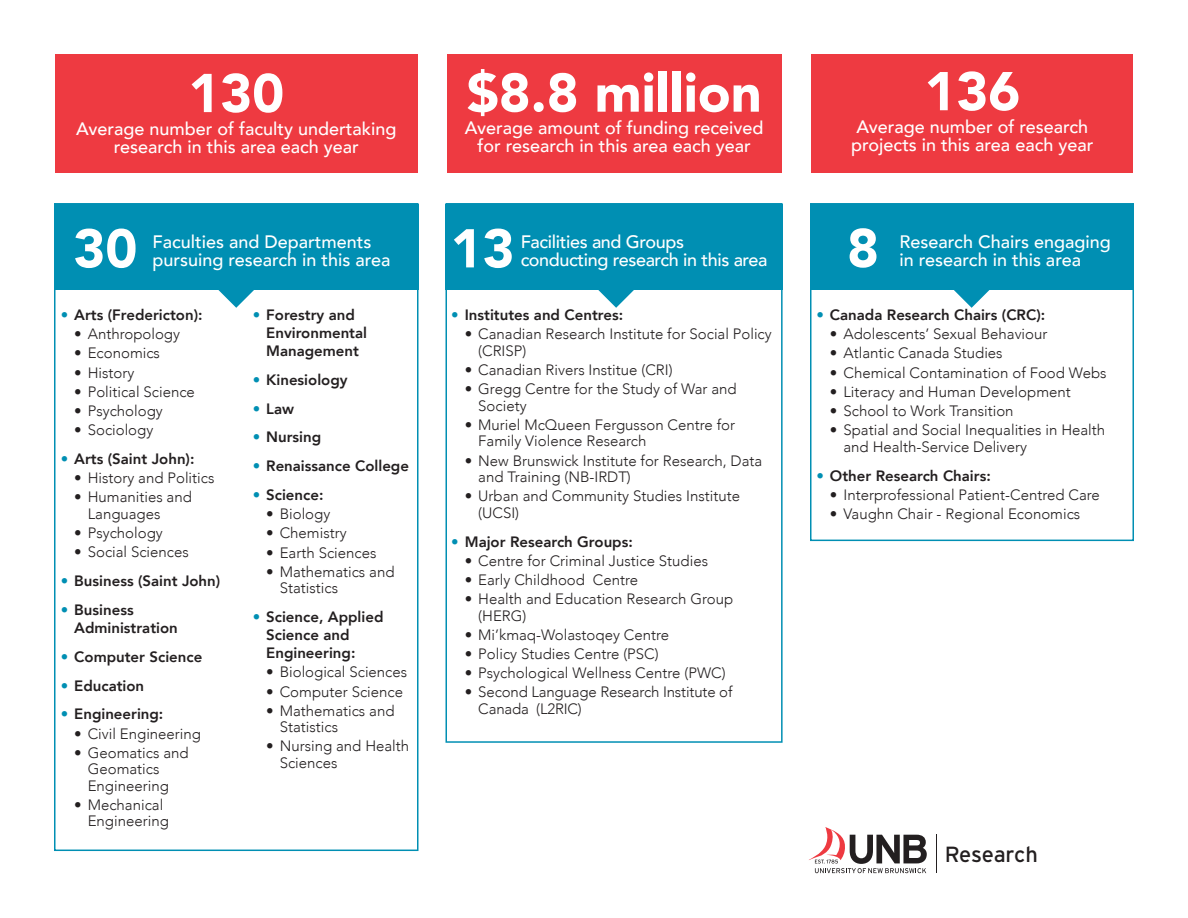
<style>
.page{position:relative;width:1188px;height:918px;background:#fff}
.page>*{position:absolute;margin:0;border:0;box-sizing:border-box;transform-origin:0 0}
.t1{font:900 54px "Avenir";color:#fff}
.t2{font:21.9px "Interstate";letter-spacing:-.01em;color:#231f20}
.t3{font:500 18px/18px "Avenir";color:#fff}
.t4{font:500 18px/18px "Avenir";letter-spacing:-.02em;color:#fff}
.t5{font:300 15px/16.5px "Avenir";color:#231f20}
.t6{font:800 15px/18px "Avenir";color:#231f20}
.s1{color:#008fb3}
</style>
<div class="page">
<svg style="left:809px;top:827px;width:118px;height:46px"></svg>
<hr style="left:936px;top:835px;width:1px;height:38px;background:#231f20">
<div style="left:54px;top:203px;width:364px;height:648px;border:2px solid #008fb3"></div>
<div style="left:446px;top:203px;width:337px;height:540px;border:2px solid #008fb3"></div>
<div style="left:810px;top:203px;width:324px;height:338px;border:2px solid #008fb3"></div>
<div style="left:54px;top:204px;width:364px;height:86px;background:#008fb3"></div>
<div style="left:446px;top:204px;width:337px;height:86px;background:#008fb3"></div>
<div style="left:810px;top:204px;width:324px;height:86px;background:#008fb3"></div>
<svg style="left:218px;top:290px;width:36px;height:18px"></svg>
<svg style="left:598px;top:290px;width:36px;height:18px"></svg>
<svg style="left:954px;top:290px;width:36px;height:18px"></svg>
<div style="left:55px;top:54px;width:363px;height:118px;background:#ee3a41"></div>
<div style="left:447px;top:54px;width:335px;height:118px;background:#ee3a41"></div>
<div style="left:811px;top:54px;width:322px;height:118px;background:#ee3a41"></div>
<h1 class="t1" style="left:188px;top:58px;width:97px">130</h1>
<p class="t3" style="left:76px;top:120px;width:322px;text-align:center">Average number of faculty undertaking research in this area each year</p>
<h1 class="t1" style="left:467px;top:58px;width:296px">$8.8 million</h1>
<p class="t3" style="left:465px;top:119px;width:300px;text-align:center">Average amount of funding received for research in this area each year</p>
<h1 class="t1" style="left:924px;top:56px;width:97px">136</h1>
<p class="t3" style="left:851px;top:118px;width:244px">Average number of research projects in this area each year</p>
<h1 class="t1" style="left:73px;top:213px;width:65px">30</h1>
<h1 class="t1" style="left:451px;top:213px;width:65px">13</h1>
<h1 class="t1" style="left:847px;top:213px;width:33px">8</h1>
<p class="t3" style="left:152px;top:234px;width:240px">Faculties and Departments pursuing research in this area</p>
<p class="t4" style="left:521px;top:234px;width:248px">Facilities and Groups conducting research in this area</p>
<p class="t3" style="left:900px;top:234px;width:213px">Research Chairs engaging in research in this area</p>
<p class="t6" style="left:61px;top:306px;width:143px"><span class="s1">•</span> Arts (Fredericton):</p>
<p class="t5" style="left:74px;top:326px;width:107px">• Anthropology</p>
<p class="t5" style="left:74px;top:345px;width:87px">• Economics</p>
<p class="t5" style="left:74px;top:365px;width:62px">• History</p>
<p class="t5" style="left:74px;top:384px;width:122px">• Political Science</p>
<p class="t5" style="left:74px;top:403px;width:90px">• Psychology</p>
<p class="t5" style="left:74px;top:422px;width:81px">• Sociology</p>
<p class="t6" style="left:61px;top:450px;width:135px"><span class="s1">•</span> Arts (Saint John):</p>
<p class="t5" style="left:74px;top:470px;width:142px">• History and Politics</p>
<p class="t5" style="left:88px;top:489px;width:106px;text-indent:-14px">• Humanities and<br>Languages</p>
<p class="t5" style="left:74px;top:525px;width:90px">• Psychology</p>
<p class="t5" style="left:74px;top:544px;width:116px">• Social Sciences</p>
<p class="t6" style="left:61px;top:572px;width:161px"><span class="s1">•</span> Business (Saint John)</p>
<p class="t6" style="left:74px;top:601px;width:105px;text-indent:-14px"><span class="s1">•</span> Business<br>Administration</p>
<p class="t6" style="left:61px;top:648px;width:143px"><span class="s1">•</span> Computer Science</p>
<p class="t6" style="left:61px;top:677px;width:85px"><span class="s1">•</span> Education</p>
<p class="t6" style="left:61px;top:706px;width:104px"><span class="s1">•</span> Engineering:</p>
<p class="t5" style="left:74px;top:726px;width:128px">• Civil Engineering</p>
<p class="t5" style="left:88px;top:745px;width:102px;text-indent:-14px">• Geomatics and<br>Geomatics<br>Engineering</p>
<p class="t5" style="left:88px;top:797px;width:83px;text-indent:-14px">• Mechanical<br>Engineering</p>
<p class="t6" style="left:266px;top:306px;width:102px;text-indent:-14px"><span class="s1">•</span> Forestry and<br>Environmental<br>Management</p>
<p class="t6" style="left:253px;top:371px;width:96px"><span class="s1">•</span> Kinesiology</p>
<p class="t6" style="left:253px;top:400px;width:43px"><span class="s1">•</span> Law</p>
<p class="t6" style="left:253px;top:429px;width:70px"><span class="s1">•</span> Nursing</p>
<p class="t6" style="left:253px;top:457px;width:158px"><span class="s1">•</span> Renaissance College</p>
<p class="t6" style="left:253px;top:486px;width:72px"><span class="s1">•</span> Science:</p>
<p class="t5" style="left:266px;top:506px;width:66px">• Biology</p>
<p class="t5" style="left:266px;top:525px;width:82px">• Chemistry</p>
<p class="t5" style="left:266px;top:545px;width:112px">• Earth Sciences</p>
<p class="t5" style="left:280px;top:564px;width:116px;text-indent:-14px">• Mathematics and<br>Statistics</p>
<p class="t6" style="left:266px;top:608px;width:119px;text-indent:-14px"><span class="s1">•</span> Science, Applied<br>Science and<br>Engineering:</p>
<p class="t5" style="left:266px;top:664px;width:143px">• Biological Sciences</p>
<p class="t5" style="left:266px;top:684px;width:138px">• Computer Science</p>
<p class="t5" style="left:280px;top:703px;width:116px;text-indent:-14px">• Mathematics and<br>Statistics</p>
<p class="t5" style="left:280px;top:738px;width:131px;text-indent:-14px">• Nursing and Health<br>Sciences</p>
<p class="t6" style="left:451px;top:306px;width:173px"><span class="s1">•</span> Institutes and Centres:</p>
<p class="t5" style="left:478px;top:326px;width:295px;text-indent:-14px">• Canadian Research Institute for Social Policy (CRISP)</p>
<p class="t5" style="left:465px;top:362px;width:209px">• Canadian Rivers Institue (CRI)</p>
<p class="t5" style="left:478px;top:381px;width:260px;text-indent:-14px">• Gregg Centre for the Study of War and<br>Society</p>
<p class="t5" style="left:478px;top:417px;width:258px;text-indent:-14px">• Muriel McQueen Fergusson Centre for<br>Family Violence Research</p>
<p class="t5" style="left:478px;top:453px;width:286px;text-indent:-14px">• New Brunswick Institute for Research, Data and Training (NB-IRDT)</p>
<p class="t5" style="left:478px;top:488px;width:263px;text-indent:-14px">• Urban and Community Studies Institute (UCSI)</p>
<p class="t6" style="left:451px;top:533px;width:183px"><span class="s1">•</span> Major Research Groups:</p>
<p class="t5" style="left:465px;top:553px;width:245px">• Centre for Criminal Justice Studies</p>
<p class="t5" style="left:465px;top:572px;width:175px">• Early Childhood Centre</p>
<p class="t5" style="left:478px;top:591px;width:256px;text-indent:-14px">• Health and Education Research Group (HERG)</p>
<p class="t5" style="left:465px;top:627px;width:206px">• Mi’kmaq-Wolastoqey Centre</p>
<p class="t5" style="left:465px;top:646px;width:195px">• Policy Studies Centre (PSC)</p>
<p class="t5" style="left:465px;top:665px;width:262px">• Psychological Wellness Centre (PWC)</p>
<p class="t5" style="left:478px;top:684px;width:256px;text-indent:-14px">• Second Language Research Institute of<br>Canada (L2RIC)</p>
<p class="t6" style="left:816px;top:306px;width:230px"><span class="s1">•</span> Canada Research Chairs (CRC):</p>
<p class="t5" style="left:830px;top:326px;width:219px">• Adolescents’ Sexual Behaviour</p>
<p class="t5" style="left:830px;top:345px;width:174px">• Atlantic Canada Studies</p>
<p class="t5" style="left:830px;top:365px;width:278px">• Chemical Contamination of Food Webs</p>
<p class="t5" style="left:830px;top:384px;width:242px">• Literacy and Human Development</p>
<p class="t5" style="left:830px;top:403px;width:185px">• School to Work Transition</p>
<p class="t5" style="left:843px;top:422px;width:263px;text-indent:-14px">• Spatial and Social Inequalities in Health and Health-Service Delivery</p>
<p class="t6" style="left:816px;top:467px;width:176px"><span class="s1">•</span> Other Research Chairs:</p>
<p class="t5" style="left:830px;top:487px;width:272px">• Interprofessional Patient-Centred Care</p>
<p class="t5" style="left:830px;top:506px;width:252px">• Vaughn Chair - Regional Economics</p>
<h2 class="t2" style="left:945px;top:842px;width:95px">Research</h2>
</div>
